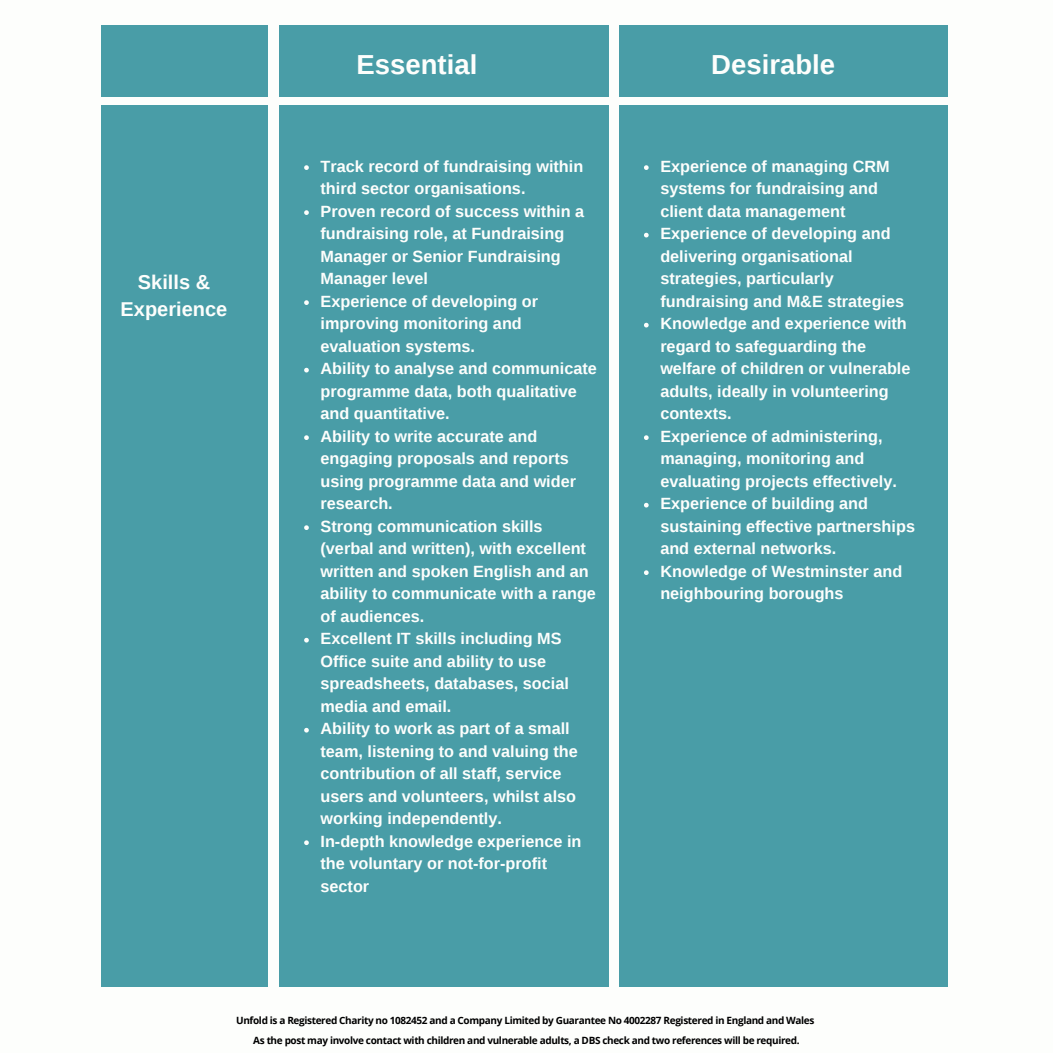
<style>
.page{position:relative;width:1053px;height:1053px;background:#fff}
.page>*{position:absolute;margin:0;border:0;box-sizing:border-box;transform-origin:0 0}
.t1{font:700 27.5px "Liberation Sans";color:#fdfefc}
.t2{font:700 20px/27.2px "Liberation Sans";color:#fdfefc;text-align:center}
.t3{font:700 16.25px/22.5px "Liberation Sans";color:#fdfefc}
.t4{font:700 10px/20px "Open Sans";letter-spacing:-.035em;color:#000;text-align:center}
</style>
<div class="page">
<div style="left:101px;top:105px;width:167px;height:881px;background:#499da7"></div>
<div style="left:101px;top:25px;width:167px;height:71px;background:#499da7"></div>
<div style="left:279px;top:25px;width:329px;height:71px;background:#499da7"></div>
<div style="left:619px;top:25px;width:328px;height:71px;background:#499da7"></div>
<div style="left:279px;top:105px;width:329px;height:881px;background:#499da7"></div>
<div style="left:619px;top:105px;width:328px;height:881px;background:#499da7"></div>
<svg style="left:304px;top:165px;width:5px;height:5px"></svg>
<svg style="left:304px;top:210px;width:5px;height:5px"></svg>
<svg style="left:304px;top:300px;width:5px;height:5px"></svg>
<svg style="left:304px;top:368px;width:5px;height:4px"></svg>
<svg style="left:304px;top:435px;width:5px;height:5px"></svg>
<svg style="left:304px;top:525px;width:5px;height:5px"></svg>
<svg style="left:304px;top:638px;width:5px;height:4px"></svg>
<svg style="left:304px;top:728px;width:5px;height:4px"></svg>
<svg style="left:304px;top:840px;width:5px;height:5px"></svg>
<svg style="left:644px;top:165px;width:4px;height:5px"></svg>
<svg style="left:644px;top:233px;width:4px;height:4px"></svg>
<svg style="left:644px;top:323px;width:4px;height:4px"></svg>
<svg style="left:644px;top:435px;width:4px;height:5px"></svg>
<svg style="left:644px;top:503px;width:4px;height:4px"></svg>
<svg style="left:644px;top:570px;width:4px;height:5px"></svg>
<p class="t2" style="left:121px;top:268px;width:108px">Skills &amp;<br>Experience</p>
<h1 class="t1" style="left:356px;top:49px;width:122px">Essential</h1>
<h1 class="t1" style="left:711px;top:49px;width:125px">Desirable</h1>
<p class="t3" style="left:320px;top:155px;width:278px">Track record of fundraising within third sector organisations.<br>Proven record of success within a fundraising role, at Fundraising<br>Manager or Senior Fundraising<br>Manager level<br>Experience of developing or improving monitoring and evaluation systems.<br>Ability to analyse and communicate programme data, both qualitative and quantitative.<br>Ability to write accurate and engaging proposals and reports using programme data and wider research.<br>Strong communication skills (verbal and written), with excellent written and spoken English and an ability to communicate with a range of audiences.<br>Excellent IT skills including MS<br>Office suite and ability to use spreadsheets, databases, social media and email.<br>Ability to work as part of a small team, listening to and valuing the contribution of all staff, service users and volunteers, whilst also working independently.<br>In-depth knowledge experience in the voluntary or not-for-profit sector</p>
<p class="t3" style="left:660px;top:155px;width:256px">Experience of managing CRM systems for fundraising and client data management<br>Experience of developing and delivering organisational strategies, particularly fundraising and M&amp;E strategies<br>Knowledge and experience with regard to safeguarding the welfare of children or vulnerable adults, ideally in volunteering contexts.<br>Experience of administering, managing, monitoring and evaluating projects effectively.<br>Experience of building and sustaining effective partnerships and external networks.<br>Knowledge of Westminster and neighbouring boroughs</p>
<p class="t4" style="left:236px;top:1009px;width:579px">Unfold is a Registered Charity no 1082452 and a Company Limited by Guarantee No 4002287 Registered in England and Wales<br>As the post may involve contact with children and vulnerable adults, a DBS check and two references will be required.</p>
</div>
